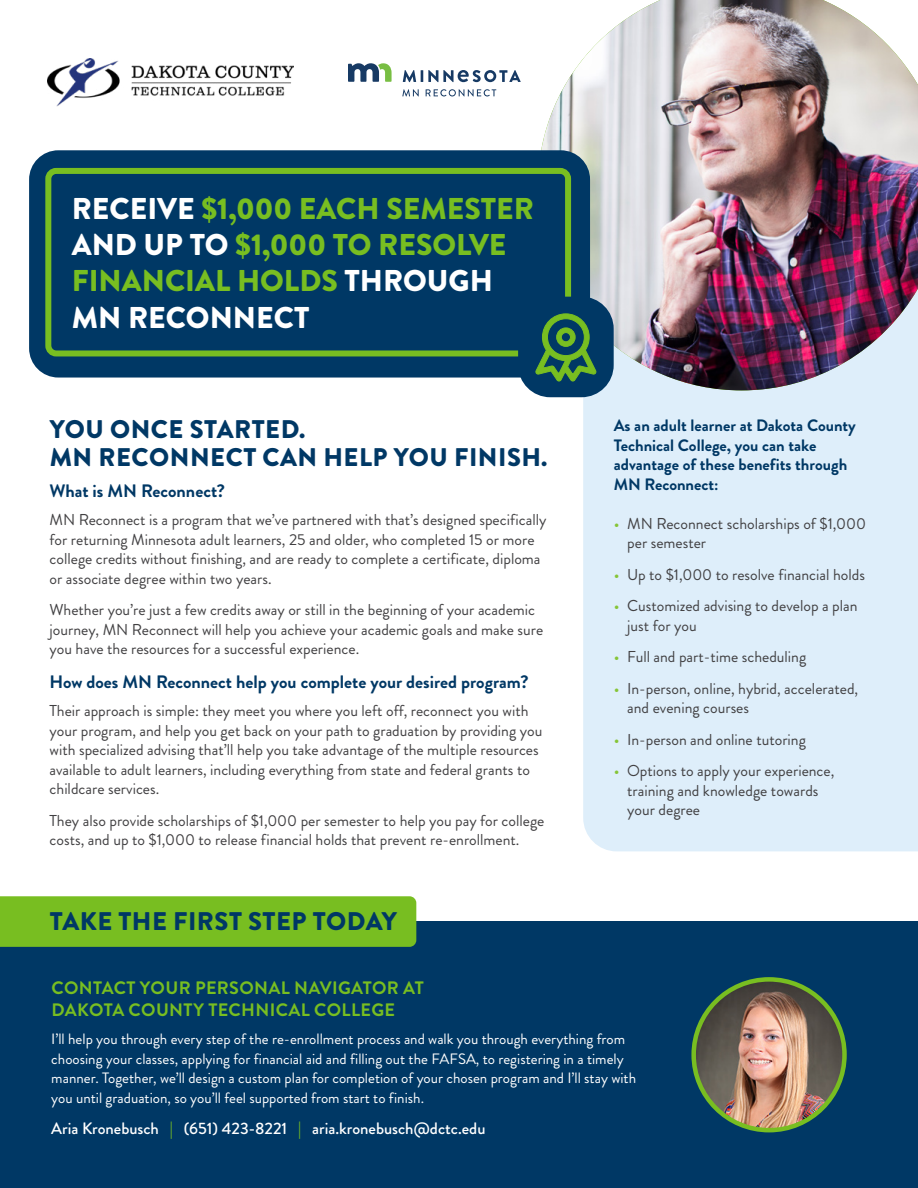
<style>
.page{position:relative;width:918px;height:1188px;background:#fff}
.page>*{position:absolute;margin:0;border:0;box-sizing:border-box;transform-origin:0 0}
.t1{font:900 30px/36.2px "Brandon Grotesque";color:#78be21}
.t2{font:900 25.5px/28.5px "Brandon Grotesque";letter-spacing:.02em;color:#003865}
.t3{font:700 18px "Brandon Grotesque";color:#003865}
.t4{font:700 18px/21.6px "Brandon Grotesque";letter-spacing:.02em;color:#78be21}
.t5{font:700 16.5px/19.5px "Brandon Grotesque";color:#003865}
.t6{font:500 16.5px "Brandon Grotesque";color:#fff}
.t7{font:15.75px/19.5px "Brandon Grotesque";color:#414042}
.t8{font:15px/19.5px "Brandon Grotesque";color:#fff}
.s1{color:#fff}
.s2{font-size:16.5px;color:#86c537}
.s3{color:#78be21}
</style>
<div class="page">
<img style="left:47px;top:58px;width:247px;height:49px">
<svg style="left:348px;top:63px;width:44px;height:19px"></svg>
<svg style="left:403px;top:70px;width:118px;height:12px"></svg>
<svg style="left:402px;top:89px;width:17px;height:7px"></svg>
<svg style="left:426px;top:89px;width:70px;height:7px"></svg>
<div style="left:0;top:922px;width:918px;height:266px;background:#003865"></div>
<div style="left:583px;top:390px;width:335px;height:461px;background:#deeefa"></div>
<img style="left:541px;top:0;width:377px;height:390px">
<div style="left:29px;top:150px;width:561px;height:228px;background:#003865;border-radius:29px"></div>
<div style="left:45px;top:168px;width:526px;height:188px;border:6px solid #78be21;border-radius:8px"></div>
<div style="left:518px;top:297px;width:96px;height:100px;background:#003865;border-radius:32px"></div>
<svg style="left:535px;top:313px;width:62px;height:69px"></svg>
<div style="left:0;top:896px;width:416px;height:51px;background:#78be21"></div>
<img style="left:694px;top:979px;width:150px;height:151px;border-radius:75px">
<div style="left:691px;top:977px;width:156px;height:155px;border:4px solid #78be21;border-radius:50%"></div>
<h1 class="t1" style="left:72px;top:191px;width:464px"><span class="s1">RECEIVE</span> $1,000 EACH SEMESTER<br><span class="s1">AND UP TO</span> $1,000 TO RESOLVE<br>FINANCIAL HOLDS <span class="s1">THROUGH<br>MN RECONNECT</span></h1>
<h2 class="t2" style="left:50px;top:415px;width:499px">YOU ONCE STARTED.<br>MN RECONNECT CAN HELP YOU FINISH.</h2>
<p class="t3" style="left:50px;top:478px;width:177px">What is MN Reconnect?</p>
<p class="t7" style="left:50px;top:510px;width:498px">MN Reconnect is a program that we’ve partnered with that’s designed specifically for returning Minnesota adult learners, 25 and older, who completed 15 or more college credits without finishing, and are ready to complete a certificate, diploma or associate degree within two years.</p>
<p class="t7" style="left:50px;top:600px;width:495px">Whether you’re just a few credits away or still in the beginning of your academic journey, MN Reconnect will help you achieve your academic goals and make sure you have the resources for a successful experience.</p>
<p class="t3" style="left:50px;top:669px;width:481px">How does MN Reconnect help you complete your desired program?</p>
<p class="t7" style="left:50px;top:701px;width:494px">Their approach is simple: they meet you where you left off, reconnect you with your program, and help you get back on your path to graduation by providing you with specialized advising that’ll help you take advantage of the multiple resources available to adult learners, including everything from state and federal grants to childcare services.</p>
<p class="t7" style="left:50px;top:811px;width:496px">They also provide scholarships of $1,000 per semester to help you pay for college costs, and up to $1,000 to release financial holds that prevent re-enrollment.</p>
<h2 class="t2" style="left:50px;top:908px;width:349px">TAKE THE FIRST STEP TODAY</h2>
<p class="t5" style="left:614px;top:416px;width:244px">As an adult learner at Dakota County<br>Technical College, you can take advantage of these benefits through<br>MN Reconnect:</p>
<p class="t7" style="left:627px;top:514px;width:240px;text-indent:-14px"><span class="s2">•</span> MN Reconnect scholarships of $1,000 per semester</p>
<p class="t7" style="left:614px;top:565px;width:253px"><span class="s2">•</span> Up to $1,000 to resolve financial holds</p>
<p class="t7" style="left:627px;top:596px;width:232px;text-indent:-14px"><span class="s2">•</span> Customized advising to develop a plan just for you</p>
<p class="t7" style="left:614px;top:647px;width:194px"><span class="s2">•</span> Full and part-time scheduling</p>
<p class="t7" style="left:627px;top:679px;width:233px;text-indent:-14px"><span class="s2">•</span> In-person, online, hybrid, accelerated, and evening courses</p>
<p class="t7" style="left:614px;top:730px;width:194px"><span class="s2">•</span> In-person and online tutoring</p>
<p class="t7" style="left:627px;top:761px;width:209px;text-indent:-14px"><span class="s2">•</span> Options to apply your experience, training and knowledge towards your degree</p>
<p class="t4" style="left:51px;top:977px;width:374px">CONTACT YOUR PERSONAL NAVIGATOR AT<br>DAKOTA COUNTY TECHNICAL COLLEGE</p>
<p class="t8" style="left:51px;top:1029px;width:586px">I’ll help you through every step of the re-enrollment process and walk you through everything from choosing your classes, applying for financial aid and filling out the FAFSA, to registering in a timely manner. Together, we’ll design a custom plan for completion of your chosen program and I’ll stay with you until graduation, so you’ll feel supported from start to finish.</p>
<p class="t6" style="left:51px;top:1117px;width:436px">Aria Kronebusch <span class="s3">|</span> (651) 423-8221 <span class="s3">|</span> aria.kronebusch@dctc.edu</p>
</div>
